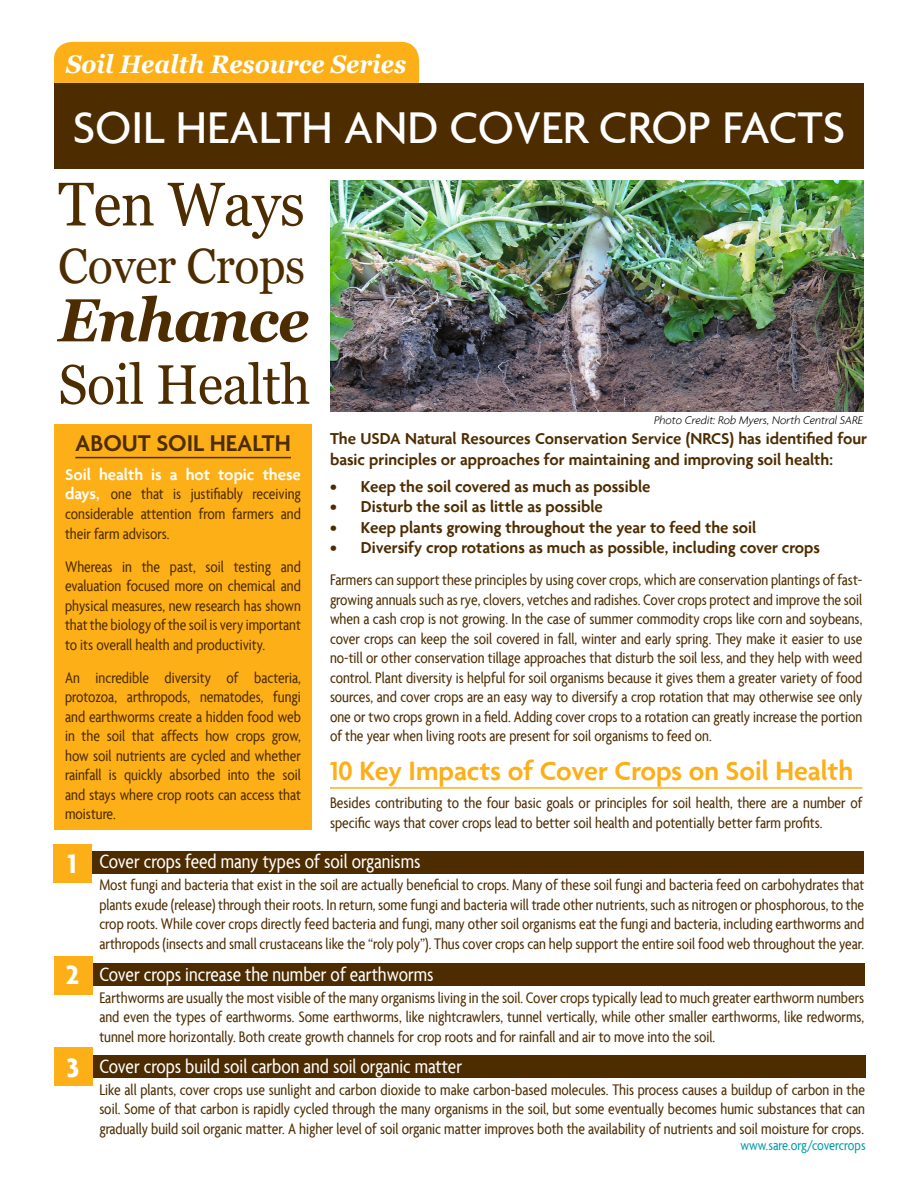
<style>
.page{position:relative;width:918px;height:1188px;background:#fff}
.page>*{position:absolute;margin:0;border:0;box-sizing:border-box;transform-origin:0 0}
.t1{font:61.5px "Georgia";letter-spacing:-.01em;color:#4d2c00;scale:.94 1}
.t2{font:italic 700 60.6px "Georgia";letter-spacing:-.02em;color:#4d2c00;scale:.94 1}
.t3{font:55.5px "Georgia";letter-spacing:-.01em;color:#4d2c00;scale:.94 1}
.t4{font:49.5px "Georgia";letter-spacing:-.01em;color:#4d2c00;scale:.94 1}
.t5{font:500 48px "Agenda";color:#fff}
.t6{font:600 28.5px "Agenda";color:#fcaf17}
.t7{font:700 28.5px "Agenda";color:#fff}
.t8{font:italic 700 25.5px "Georgia";color:#fff;scale:.93 1}
.t9{font:600 24.6px "Agenda";color:#4d2c00}
.t10{font:condensed 21px "Agenda";color:#fff}
.t11{font:600 17.1px/20.4px "Agenda";color:#4d2c00}
.t12{font:600 17.1px "Agenda";color:#fff}
.t13{font:condensed 16.5px/19.5px "Agenda";color:#4d2c00;text-align:justify}
.t14{font:condensed 15px "Agenda";letter-spacing:-.005em;color:#009eac}
.t15{font:italic 300 12px "Agenda";color:#000;scale:.96 1}
.s1{font-weight:600;font-stretch:normal;font-size:17.1px;color:#fff}
</style>
<div class="page">
<div style="left:76px;top:851px;width:788px;height:22px;background:#4d2c00"></div>
<div style="left:53px;top:844px;width:39px;height:38px;background:#fcaf17"></div>
<div style="left:54px;top:424px;width:258px;height:406px;background:#fcaf17"></div>
<img style="left:330px;top:180px;width:534px;height:231px">
<div style="left:54px;top:42px;width:365px;height:41px;background:#fcaf17"></div>
<div style="left:54px;top:83px;width:810px;height:85px;background:#4d2c00"></div>
<hr style="left:330px;top:787px;width:532px;height:2px;background:#fcaf17">
<hr style="left:75px;top:457px;width:216px;height:1px;background:#4d2c00">
<div style="left:76px;top:963px;width:788px;height:23px;background:#4d2c00"></div>
<div style="left:54px;top:957px;width:38px;height:38px;background:#fcaf17"></div>
<div style="left:77px;top:1055px;width:789px;height:23px;background:#4d2c00"></div>
<div style="left:54px;top:1048px;width:38px;height:38px;background:#fcaf17"></div>
<h3 class="t8" style="left:66px;top:46px;width:367px">Soil Health Resource Series</h3>
<h3 class="t5" style="left:73px;top:98px;width:774px">SOIL HEALTH AND COVER CROP FACTS</h3>
<h1 class="t1" style="left:58px;top:159px;width:264px">Ten Ways</h1>
<h3 class="t4" style="left:58px;top:230px;width:264px">Cover Crops</h3>
<h2 class="t2" style="left:58px;top:275px;width:269px">Enhance</h2>
<h3 class="t3" style="left:58px;top:344px;width:270px">Soil Health</h3>
<h3 class="t9" style="left:75px;top:428px;width:217px">ABOUT SOIL HEALTH</h3>
<p class="t12" style="left:65px;top:464px;width:237px">Soil health is a hot topic these</p>
<p class="t13" style="left:65px;top:484px;width:237px"><span class="s1">days,</span> one that is justifiably receiving considerable attention from farmers and their farm advisors.</p>
<p class="t13" style="left:65px;top:556px;width:237px">Whereas in the past, soil testing and evaluation focused more on chemical and physical measures, new research has shown that the biology of the soil is very important to its overall health and productivity.</p>
<p class="t13" style="left:65px;top:667px;width:237px">An incredible diversity of bacteria, protozoa, arthropods, nematodes, fungi and earthworms create a hidden food web in the soil that affects how crops grow, how soil nutrients are cycled and whether rainfall is quickly absorbed into the soil and stays where crop roots can access that moisture.</p>
<p class="t15" style="left:654px;top:413px;width:219px">Photo Credit: Rob Myers, North Central SARE</p>
<p class="t11" style="left:330px;top:428px;width:539px">The USDA Natural Resources Conservation Service (NRCS) has identified four basic principles or approaches for maintaining and improving soil health:</p>
<p class="t11" style="left:330px;top:476px;width:322px">• Keep the soil covered as much as possible</p>
<p class="t11" style="left:330px;top:496px;width:274px">• Disturb the soil as little as possible</p>
<p class="t11" style="left:330px;top:517px;width:428px">• Keep plants growing throughout the year to feed the soil</p>
<p class="t11" style="left:330px;top:537px;width:491px">• Diversify crop rotations as much as possible, including cover crops</p>
<p class="t13" style="left:330px;top:570px;width:534px">Farmers can support these principles by using cover crops, which are conservation plantings of fast&shy;growing annuals such as rye, clovers, vetches and radishes. Cover crops protect and improve the soil when a cash crop is not growing. In the case of summer commodity crops like corn and soybeans, cover crops can keep the soil covered in fall, winter and early spring. They make it easier to use no-till or other conservation tillage approaches that disturb the soil less, and they help with weed control. Plant diversity is helpful for soil organisms because it gives them a greater variety of food sources, and cover crops are an easy way to diversify a crop rotation that may otherwise see only one or two crops grown in a field. Adding cover crops to a rotation can greatly increase the portion of the year when living roots are present for soil organisms to feed on.</p>
<h3 class="t6" style="left:330px;top:753px;width:525px">10 Key Impacts of Cover Crops on Soil Health</h3>
<p class="t13" style="left:330px;top:793px;width:534px">Besides contributing to the four basic goals or principles for soil health, there are a number of specific ways that cover crops lead to better soil health and potentially better farm profits.</p>
<h3 class="t7" style="left:68px;top:846px;width:10px">1</h3>
<p class="t10" style="left:99px;top:849px;width:323px">Cover crops feed many types of soil organisms</p>
<p class="t13" style="left:99px;top:875px;width:766px">Most fungi and bacteria that exist in the soil are actually beneficial to crops. Many of these soil fungi and bacteria feed on carbohydrates that plants exude (release) through their roots. In return, some fungi and bacteria will trade other nutrients, such as nitrogen or phosphorous, to the crop roots. While cover crops directly feed bacteria and fungi, many other soil organisms eat the fungi and bacteria, including earthworms and arthropods (insects and small crustaceans like the “roly poly”). Thus cover crops can help support the entire soil food web throughout the year.</p>
<h3 class="t7" style="left:66px;top:957px;width:15px">2</h3>
<p class="t10" style="left:99px;top:962px;width:336px">Cover crops increase the number of earthworms</p>
<p class="t13" style="left:99px;top:987px;width:766px">Earthworms are usually the most visible of the many organisms living in the soil. Cover crops typically lead to much greater earthworm numbers and even the types of earthworms. Some earthworms, like nightcrawlers, tunnel vertically, while other smaller earthworms, like redworms, tunnel more horizontally. Both create growth channels for crop roots and for rainfall and air to move into the soil.</p>
<h3 class="t7" style="left:67px;top:1050px;width:14px">3</h3>
<p class="t10" style="left:99px;top:1054px;width:364px">Cover crops build soil carbon and soil organic matter</p>
<p class="t13" style="left:99px;top:1080px;width:767px">Like all plants, cover crops use sunlight and carbon dioxide to make carbon-based molecules. This process causes a buildup of carbon in the soil. Some of that carbon is rapidly cycled through the many organisms in the soil, but some eventually becomes humic substances that can gradually build soil organic matter. A higher level of soil organic matter improves both the availability of nutrients and soil moisture for crops.</p>
<p class="t14" style="left:740px;top:1136px;width:127px">www.sare.org/covercrops</p>
</div>
